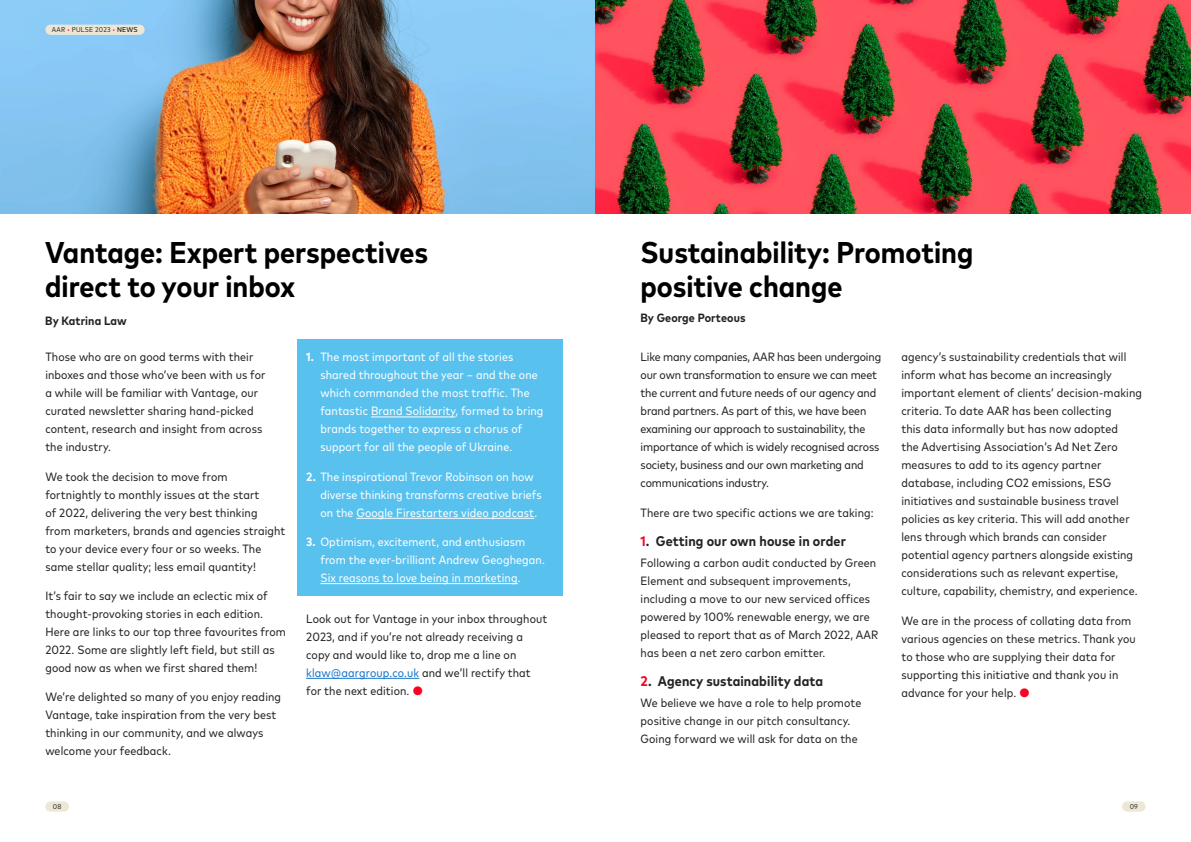
<style>
.page{position:relative;width:1191px;height:842px;background:#fff}
.page>*{position:absolute;margin:0;border:0;box-sizing:border-box;transform-origin:0 0}
.t1{font:700 condensed 30px/34px "Mark Pro";color:#000}
.t2{font:700 condensed 14px "Mark Pro";letter-spacing:.01em;color:#232323}
.t3{font:condensed 12px/18px "Mark Pro";letter-spacing:.01em;color:#232323}
.t4{font:condensed 12px/18px "Mark Pro";letter-spacing:.01em;color:#fff}
.t5{font:condensed 12px/18px "Mark Pro";letter-spacing:-.01em;color:#232323}
.t6{font:700 condensed 12px "Mark Pro";letter-spacing:.01em;color:#232323}
.t7{font:condensed 7px "Mark Pro";letter-spacing:.025em;color:#2e2e2e}
.s1{color:#fa0222}
.s2{color:#000}
.s3{font-weight:700}
.s4{color:#1974c8}
</style>
<div class="page">
<div style="left:298px;top:339px;width:265px;height:256px;background:#59c1ee"></div>
<img style="left:0;top:0;width:1191px;height:213px">
<hr style="left:371px;top:416px;width:84px;height:1px;background:#fff">
<hr style="left:356px;top:518px;width:178px;height:1px;background:#fff">
<hr style="left:320px;top:583px;width:198px;height:1px;background:#fff">
<hr style="left:306px;top:678px;width:113px;height:1px;background:#1974c8">
<div style="left:46px;top:802px;width:22px;height:9px;background:#ede7d6;border-radius:5px"></div>
<div style="left:45px;top:801px;width:24px;height:11px;border:1px solid #ede7d6;border-radius:5px"></div>
<div style="left:1122px;top:802px;width:23px;height:9px;background:#ede7d6;border-radius:5px"></div>
<div style="left:1122px;top:801px;width:23px;height:11px;border:1px solid #ede7d6;border-radius:5px"></div>
<div style="left:46px;top:25px;width:98px;height:9px;background:#ede7d6;border-radius:5px"></div>
<div style="left:45px;top:25px;width:100px;height:10px;border:1px solid #ede7d6;border-radius:5px"></div>
<p class="t7" style="left:52px;top:25px;width:87px">AAR <span class="s1">•</span> PULSE 2023 <span class="s1">•</span> <span class="s2">NEWS</span></p>
<h1 class="t1" style="left:45px;top:233px;width:384px">Vantage: Expert perspectives direct to your inbox</h1>
<p class="t6" style="left:45px;top:312px;width:83px">By Katrina Law</p>
<p class="t3" style="left:45px;top:347px;width:222px">Those who are on good terms with their inboxes and those who’ve been with us for a while will be familiar with Vantage, our curated newsletter sharing hand-picked content, research and insight from across the industry.</p>
<p class="t3" style="left:45px;top:466px;width:241px">We took the decision to move from fortnightly to monthly issues at the start<br>of 2022, delivering the very best thinking from marketers, brands and agencies straight to your device every four or so weeks. The same stellar quality; less email quantity!</p>
<p class="t3" style="left:45px;top:586px;width:242px">It’s fair to say we include an eclectic mix of thought-provoking stories in each edition.<br>Here are links to our top three favourites from 2022. Some are slightly left field, but still as good now as when we first shared them!</p>
<p class="t3" style="left:45px;top:687px;width:237px">We’re delighted so many of you enjoy reading Vantage, take inspiration from the very best thinking in our community, and we always welcome your feedback.</p>
<p class="t4" style="left:320px;top:347px;width:224px;text-indent:-14px"><span class="s3">1.</span> The most important of all the stories shared throughout the year – and the one which commanded the most traffic. The fantastic Brand Solidarity, formed to bring brands together to express a chorus of support for all the people of Ukraine.</p>
<p class="t4" style="left:320px;top:466px;width:223px;text-indent:-14px"><span class="s3">2.</span> The inspirational Trevor Robinson on how diverse thinking transforms creative briefs on the Google Firestarters video podcast.</p>
<p class="t4" style="left:320px;top:532px;width:226px;text-indent:-14px"><span class="s3">3.</span> Optimism, excitement, and enthusiasm from the ever-brilliant Andrew Geoghegan.<br>Six reasons to love being in marketing.</p>
<p class="t3" style="left:306px;top:609px;width:243px">Look out for Vantage in your inbox throughout 2023, and if you’re not already receiving a copy and would like to, drop me a line on <span class="s4">klaw@aargroup.co.uk</span> and we’ll rectify that for the next edition. <span class="s1">●</span></p>
<h1 class="t1" style="left:640px;top:233px;width:334px">Sustainability: Promoting positive change</h1>
<p class="t6" style="left:640px;top:309px;width:107px">By George Porteous</p>
<p class="t5" style="left:640px;top:347px;width:242px">Like many companies, AAR has been undergoing our own transformation to ensure we can meet the current and future needs of our agency and brand partners. As part of this, we have been examining our approach to sustainability, the importance of which is widely recognised across society, business and our own marketing and communications industry.</p>
<p class="t3" style="left:640px;top:502px;width:235px">There are two specific actions we are taking:</p>
<p class="t2" style="left:640px;top:530px;width:207px"><span class="s1">1</span>. Getting our own house in order</p>
<p class="t3" style="left:640px;top:553px;width:239px">Following a carbon audit conducted by Green Element and subsequent improvements, including a move to our new serviced offices powered by 100% renewable energy, we are pleased to report that as of March 2022, AAR has been a net zero carbon emitter.</p>
<p class="t2" style="left:640px;top:671px;width:184px"><span class="s1">2</span>. Agency sustainability data</p>
<p class="t3" style="left:640px;top:693px;width:222px">We believe we have a role to help promote positive change in our pitch consultancy.<br>Going forward we will ask for data on the</p>
<p class="t3" style="left:901px;top:347px;width:242px">agency’s sustainability credentials that will inform what has become an increasingly important element of clients’ decision-making criteria. To date AAR has been collecting<br>this data informally but has now adopted<br>the Advertising Association’s Ad Net Zero measures to add to its agency partner database, including CO2 emissions, ESG initiatives and sustainable business travel policies as key criteria. This will add another lens through which brands can consider potential agency partners alongside existing considerations such as relevant expertise, culture, capability, chemistry, and experience.</p>
<p class="t3" style="left:901px;top:610px;width:236px">We are in the process of collating data from various agencies on these metrics. Thank you to those who are supplying their data for supporting this initiative and thank you in advance for your help. <span class="s1">●</span></p>
<p class="t7" style="left:53px;top:802px;width:10px">08</p>
<p class="t7" style="left:1129px;top:802px;width:10px">09</p>
</div>
